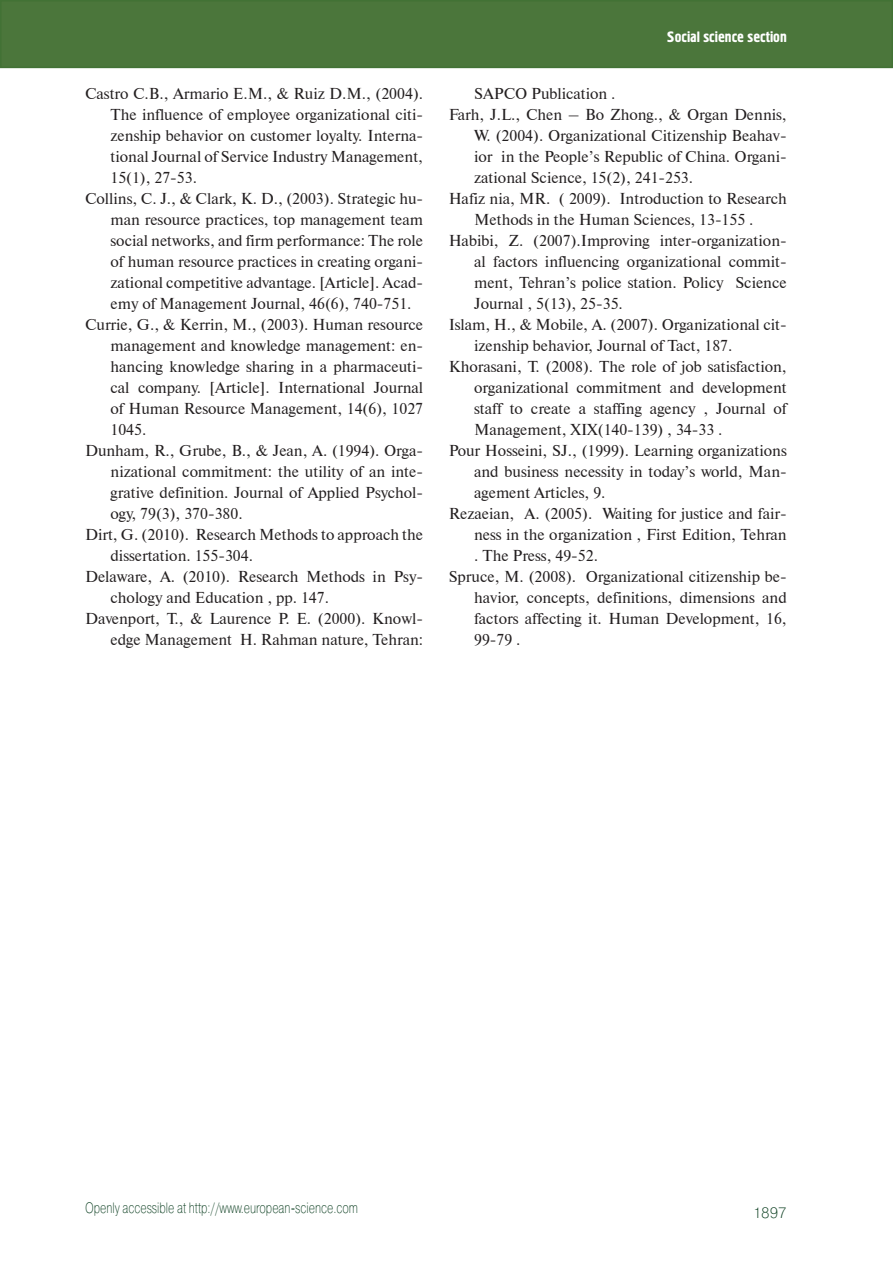
<style>
.page{position:relative;width:893px;height:1263px;background:#fff}
.page>*{position:absolute;margin:0;border:0;box-sizing:border-box;transform-origin:0 0}
.t1{font:15.75px "Newton CTT";color:#231f20}
.t2{font:15px "Pragmatica Light C";color:#0b3e20;scale:.75 1}
.t3{font:15px "Hermes C";color:#fff}
.t4{font:15px "Pragmatica Light C";color:#0b3e20}
</style>
<div class="page">
<div style="left:1px;top:1px;width:891px;height:66px;background:#4b763b"></div>
<div style="left:0;top:0;width:893px;height:68px;border:2px solid #427235"></div>
<p class="t1" style="left:85px;top:85px;width:340px">Castro C.B., Armario E.M., &amp; Ruiz D.M., (2004).</p>
<p class="t1" style="left:111px;top:106px;width:314px">The influence of employee organizational citi-</p>
<p class="t1" style="left:111px;top:127px;width:314px">zenship behavior on customer loyalty. Interna-</p>
<p class="t1" style="left:111px;top:148px;width:314px">tional Journal of Service Industry Management,</p>
<p class="t1" style="left:111px;top:169px;width:88px">15(1), 27-53.</p>
<p class="t1" style="left:85px;top:190px;width:340px">Collins, C. J., &amp; Clark, K. D., (2003). Strategic hu-</p>
<p class="t1" style="left:111px;top:211px;width:314px">man resource practices, top management team</p>
<p class="t1" style="left:111px;top:232px;width:314px">social networks, and firm performance: The role</p>
<p class="t1" style="left:111px;top:253px;width:314px">of human resource practices in creating organi-</p>
<p class="t1" style="left:111px;top:274px;width:314px">zational competitive advantage. [Article]. Acad-</p>
<p class="t1" style="left:111px;top:295px;width:302px">emy of Management Journal, 46(6), 740-751.</p>
<p class="t1" style="left:85px;top:316px;width:340px">Currie, G., &amp; Kerrin, M., (2003). Human resource</p>
<p class="t1" style="left:111px;top:337px;width:314px">management and knowledge management: en-</p>
<p class="t1" style="left:111px;top:358px;width:314px">hancing knowledge sharing in a pharmaceuti-</p>
<p class="t1" style="left:111px;top:379px;width:314px">cal company. [Article]. International Journal</p>
<p class="t1" style="left:111px;top:400px;width:314px">of Human Resource Management, 14(6), 1027</p>
<p class="t1" style="left:111px;top:421px;width:37px">1045.</p>
<p class="t1" style="left:85px;top:442px;width:340px">Dunham, R., Grube, B., &amp; Jean, A. (1994). Orga-</p>
<p class="t1" style="left:111px;top:463px;width:314px">nizational commitment: the utility of an inte-</p>
<p class="t1" style="left:111px;top:484px;width:314px">grative definition. Journal of Applied Psychol-</p>
<p class="t1" style="left:111px;top:505px;width:134px">ogy, 79(3), 370-380.</p>
<p class="t1" style="left:85px;top:526px;width:340px">Dirt, G. (2010). Research Methods to approach the</p>
<p class="t1" style="left:111px;top:547px;width:144px">dissertation. 155-304.</p>
<p class="t1" style="left:85px;top:568px;width:340px">Delaware, A. (2010). Research Methods in Psy-</p>
<p class="t1" style="left:111px;top:589px;width:220px">chology and Education , pp. 147.</p>
<p class="t1" style="left:85px;top:610px;width:340px">Davenport, T., &amp; Laurence P. E. (2000). Knowl-</p>
<p class="t1" style="left:111px;top:631px;width:314px">edge Management H. Rahman nature, Tehran:</p>
<p class="t3" style="left:667px;top:32px;width:121px">Social science section</p>
<p class="t1" style="left:474px;top:85px;width:143px">SAPCO Publication .</p>
<p class="t1" style="left:449px;top:106px;width:340px">Farh, J.L., Chen – Bo Zhong., &amp; Organ Dennis,</p>
<p class="t1" style="left:474px;top:127px;width:314px">W. (2004). Organizational Citizenship Beahav-</p>
<p class="t1" style="left:474px;top:148px;width:314px">ior in the People’s Republic of China. Organi-</p>
<p class="t1" style="left:474px;top:169px;width:220px">zational Science, 15(2), 241-253.</p>
<p class="t1" style="left:449px;top:190px;width:340px">Hafiz nia, MR. ( 2009). Introduction to Research</p>
<p class="t1" style="left:474px;top:211px;width:281px">Methods in the Human Sciences, 13-155 .</p>
<p class="t1" style="left:449px;top:232px;width:340px">Habibi, Z. (2007).Improving inter-organization-</p>
<p class="t1" style="left:474px;top:253px;width:314px">al factors influencing organizational commit-</p>
<p class="t1" style="left:474px;top:274px;width:314px">ment, Tehran’s police station. Policy Science</p>
<p class="t1" style="left:474px;top:295px;width:150px">Journal , 5(13), 25-35.</p>
<p class="t1" style="left:449px;top:316px;width:340px">Islam, H., &amp; Mobile, A. (2007). Organizational cit-</p>
<p class="t1" style="left:474px;top:337px;width:260px">izenship behavior, Journal of Tact, 187.</p>
<p class="t1" style="left:449px;top:358px;width:340px">Khorasani, T. (2008). The role of job satisfaction,</p>
<p class="t1" style="left:474px;top:379px;width:314px">organizational commitment and development</p>
<p class="t1" style="left:474px;top:400px;width:314px">staff to create a staffing agency , Journal of</p>
<p class="t1" style="left:474px;top:421px;width:250px">Management, XIX(140-139) , 34-33 .</p>
<p class="t1" style="left:449px;top:442px;width:340px">Pour Hosseini, SJ., (1999). Learning organizations</p>
<p class="t1" style="left:474px;top:463px;width:314px">and business necessity in today’s world, Man-</p>
<p class="t1" style="left:474px;top:484px;width:133px">agement Articles, 9.</p>
<p class="t1" style="left:449px;top:505px;width:340px">Rezaeian, A. (2005). Waiting for justice and fair-</p>
<p class="t1" style="left:474px;top:526px;width:314px">ness in the organization , First Edition, Tehran</p>
<p class="t1" style="left:474px;top:547px;width:125px">. The Press, 49-52.</p>
<p class="t1" style="left:449px;top:568px;width:340px">Spruce, M. (2008). Organizational citizenship be-</p>
<p class="t1" style="left:474px;top:589px;width:314px">havior, concepts, definitions, dimensions and</p>
<p class="t1" style="left:474px;top:610px;width:314px">factors affecting it. Human Development, 16,</p>
<p class="t1" style="left:474px;top:631px;width:48px">99-79 .</p>
<p class="t2" style="left:85px;top:1202px;width:365px">Openly accessible at http://www.european-science.com</p>
<p class="t4" style="left:753px;top:1208px;width:35px">1897</p>
</div>
